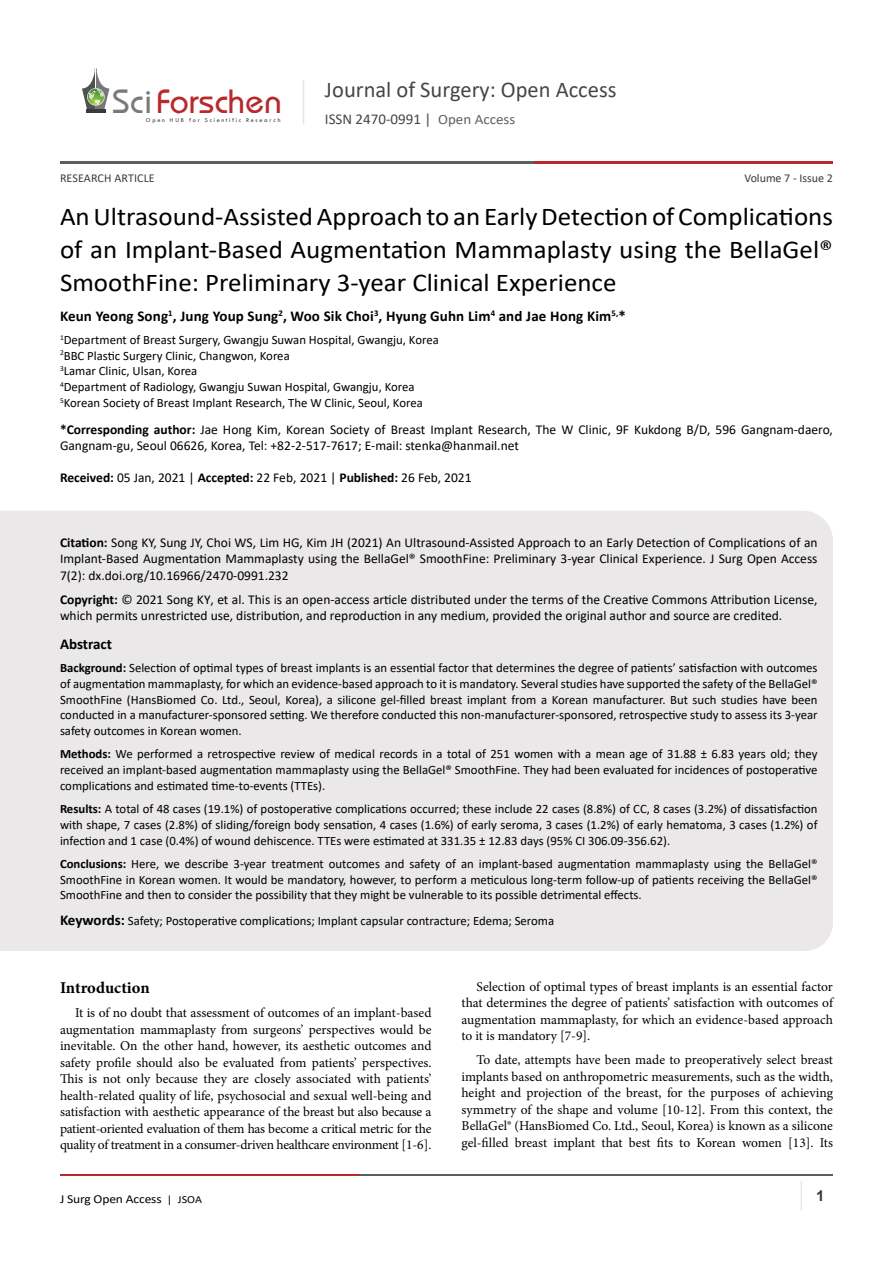
<style>
.page{position:relative;width:893px;height:1263px;background:#fff}
.page>*{position:absolute;margin:0;border:0;box-sizing:border-box;transform-origin:0 0}
.t1{font:35.1px "Opal";color:#b8292c}
.t2{font:25.65px/33px "Calibri";color:#000;text-align:justify;scale:1.05 1}
.t3{font:22.5px "Calibri";color:#474646}
.heading_1{font:700 16.5px "Minion Pro";letter-spacing:-.005em;color:#000}
.t4{font:700 15px "Calibri";letter-spacing:.01em;color:#000}
.t5{font:15px "Calibri";color:#474646}
.t6{font:700 15px "Arial";color:#3c3a3b}
.t7{font:13.5px/16.5px "Minion Pro";letter-spacing:-.01em;color:#000;text-align:justify}
.t8{font:13.5px/16.5px "Calibri";color:#000}
.t9{font:12.75px/15.8px "Calibri";color:#000;text-align:justify}
.t10{font:12.15px "Calibri";letter-spacing:-.01em;color:#000;scale:1.11 1}
.t11{font:12px "Calibri";color:#3c3a3b}
.t12{font:6.15px "Tw Cen";letter-spacing:.28em;color:#3a3a3a}
.s1{color:#7a7a7b}
.s2{font-size:14.25px;color:#605f5f}
.s3{font-weight:700}
.s4{font-weight:700;font-size:15px}
.s5{font-size:10.8px}
</style>
<div class="page">
<hr style="left:86px;top:109px;width:19px;height:4px;background:#3a3a3a">
<svg style="left:82px;top:68px;width:27px;height:41px"></svg>
<hr style="left:303px;top:80px;width:1px;height:44px;background:#e4e5e9">
<hr style="left:800px;top:1181px;width:2px;height:29px;background:#eae8e8">
<hr style="left:60px;top:1174px;width:300px;height:2px;background:#b9282c">
<hr style="left:359px;top:1174px;width:474px;height:2px;background:#5d5e60">
<div style="left:0;top:511px;width:833px;height:440px;background:#eae8e8"></div>
<hr style="left:533px;top:162px;width:300px;height:2px;background:#b9282c">
<hr style="left:60px;top:162px;width:474px;height:2px;background:#5d5e60">
<h1 class="t1" style="left:113px;top:80px;width:171px"><span class="s1">Sci</span>Forschen</h1>
<p class="t12" style="left:146px;top:116px;width:136px">Open HUB for Scientific Research</p>
<h3 class="t3" style="left:325px;top:74px;width:293px">Journal of Surgery: Open Access</h3>
<p class="t5" style="left:325px;top:109px;width:192px">ISSN 2470-0991 | <span class="s2">Open Access</span></p>
<p class="t11" style="left:744px;top:170px;width:90px">Volume 7 - Issue 2</p>
<p class="t11" style="left:60px;top:170px;width:96px">RESEARCH ARTICLE</p>
<p class="t2" style="left:60px;top:199px;width:738px">An Ultrasound-Assisted Approach to an Early Detection of Complications of an Implant-Based Augmentation Mammaplasty using the BellaGel® SmoothFine: Preliminary 3-year Clinical Experience</p>
<p class="t4" style="left:60px;top:305px;width:567px">Keun Yeong Song<sup>1</sup>, Jung Youp Sung<sup>2</sup>, Woo Sik Choi<sup>3</sup>, Hyung Guhn Lim<sup>4</sup> and Jae Hong Kim<sup>5,</sup>*</p>
<p class="t9" style="left:60px;top:331px;width:380px"><sup>1</sup>Department of Breast Surgery, Gwangju Suwan Hospital, Gwangju, Korea</p>
<p class="t9" style="left:60px;top:347px;width:231px"><sup>2</sup>BBC Plastic Surgery Clinic, Changwon, Korea</p>
<p class="t9" style="left:60px;top:363px;width:139px"><sup>3</sup>Lamar Clinic, Ulsan, Korea</p>
<p class="t9" style="left:60px;top:379px;width:356px"><sup>4</sup>Department of Radiology, Gwangju Suwan Hospital, Gwangju, Korea</p>
<p class="t9" style="left:60px;top:394px;width:364px"><sup>5</sup>Korean Society of Breast Implant Research, The W Clinic, Seoul, Korea</p>
<p class="t8" style="left:60px;top:421px;width:774px"><span class="s3">*Corresponding author:</span> Jae Hong Kim, Korean Society of Breast Implant Research, The W Clinic, 9F Kukdong B/D, 596 Gangnam-daero,<br>Gangnam-gu, Seoul 06626, Korea, Tel: +82-2-517-7617; E-mail: stenka@hanmail.net</p>
<p class="t8" style="left:60px;top:468px;width:413px"><span class="s3">Received:</span> 05 Jan, 2021 | <span class="s3">Accepted:</span> 22 Feb, 2021 | <span class="s3">Published:</span> 26 Feb, 2021</p>
<p class="t8" style="left:60px;top:534px;width:759px;text-align:justify"><span class="s3">Citation:</span> Song KY, Sung JY, Choi WS, Lim HG, Kim JH (2021) An Ultrasound-Assisted Approach to an Early Detection of Complications of an Implant-Based Augmentation Mammaplasty using the BellaGel® SmoothFine: Preliminary 3-year Clinical Experience. J Surg Open Access 7(2): dx.doi.org/10.16966/2470-0991.232</p>
<p class="t8" style="left:60px;top:591px;width:759px"><span class="s3">Copyright:</span> © 2021 Song KY, et al. This is an open-access article distributed under the terms of the Creative Commons Attribution License, which permits unrestricted use, distribution, and reproduction in any medium, provided the original author and source are credited.</p>
<p class="t4" style="left:60px;top:633px;width:53px">Abstract</p>
<p class="t9" style="left:60px;top:660px;width:759px"><span class="s3">Background:</span> Selection of optimal types of breast implants is an essential factor that determines the degree of patients’ satisfaction with outcomes of augmentation mammaplasty, for which an evidence-based approach to it is mandatory. Several studies have supported the safety of the BellaGel® SmoothFine (HansBiomed Co. Ltd., Seoul, Korea), a silicone gel-filled breast implant from a Korean manufacturer. But such studies have been conducted in a manufacturer-sponsored setting. We therefore conducted this non-manufacturer-sponsored, retrospective study to assess its 3-year safety outcomes in Korean women.</p>
<p class="t9" style="left:60px;top:746px;width:759px"><span class="s3">Methods:</span> We performed a retrospective review of medical records in a total of 251 women with a mean age of 31.88 ± 6.83 years old; they received an implant-based augmentation mammaplasty using the BellaGel® SmoothFine. They had been evaluated for incidences of postoperative complications and estimated time-to-events (TTEs).</p>
<p class="t9" style="left:60px;top:801px;width:759px"><span class="s3">Results:</span> A total of 48 cases (19.1%) of postoperative complications occurred; these include 22 cases (8.8%) of CC, 8 cases (3.2%) of dissatisfaction with shape, 7 cases (2.8%) of sliding/foreign body sensation, 4 cases (1.6%) of early seroma, 3 cases (1.2%) of early hematoma, 3 cases (1.2%) of infection and 1 case (0.4%) of wound dehiscence. TTEs were estimated at 331.35 ± 12.83 days (95% CI 306.09-356.62).</p>
<p class="t9" style="left:60px;top:855px;width:759px"><span class="s3">Conclusions:</span> Here, we describe 3-year treatment outcomes and safety of an implant-based augmentation mammaplasty using the BellaGel® SmoothFine in Korean women. It would be mandatory, however, to perform a meticulous long-term follow-up of patients receiving the BellaGel® SmoothFine and then to consider the possibility that they might be vulnerable to its possible detrimental effects.</p>
<p class="t9" style="left:60px;top:912px;width:496px"><span class="s4">Keywords:</span> Safety; Postoperative complications; Implant capsular contracture; Edema; Seroma</p>
<p class="heading_1" style="left:60px;top:976px;width:91px">Introduction</p>
<p class="t7" style="left:60px;top:1004px;width:373px;text-indent:15px">It is of no doubt that assessment of outcomes of an implant-based augmentation mammaplasty from surgeons’ perspectives would be inevitable. On the other hand, however, its aesthetic outcomes and safety profile should also be evaluated from patients’ perspectives.<br>This is not only because they are closely associated with patients’ health-related quality of life, psychosocial and sexual well-being and satisfaction with aesthetic appearance of the breast but also because a patient-oriented evaluation of them has become a critical metric for the quality of treatment in a consumer-driven healthcare environment [1-6].</p>
<p class="t7" style="left:461px;top:978px;width:373px;text-indent:15px">Selection of optimal types of breast implants is an essential factor that determines the degree of patients’ satisfaction with outcomes of augmentation mammaplasty, for which an evidence-based approach to it is mandatory [7-9].</p>
<p class="t7" style="left:461px;top:1052px;width:373px;text-indent:15px">To date, attempts have been made to preoperatively select breast implants based on anthropometric measurements, such as the width, height and projection of the breast, for the purposes of achieving symmetry of the shape and volume [10-12]. From this context, the BellaGel® (HansBiomed Co. Ltd., Seoul, Korea) is known as a silicone gel-filled breast implant that best fits to Korean women [13]. Its</p>
<p class="t10" style="left:60px;top:1190px;width:129px">J Surg Open Access <span class="s5">| JSOA</span></p>
<p class="t6" style="left:816px;top:1185px;width:10px">1</p>
</div>
